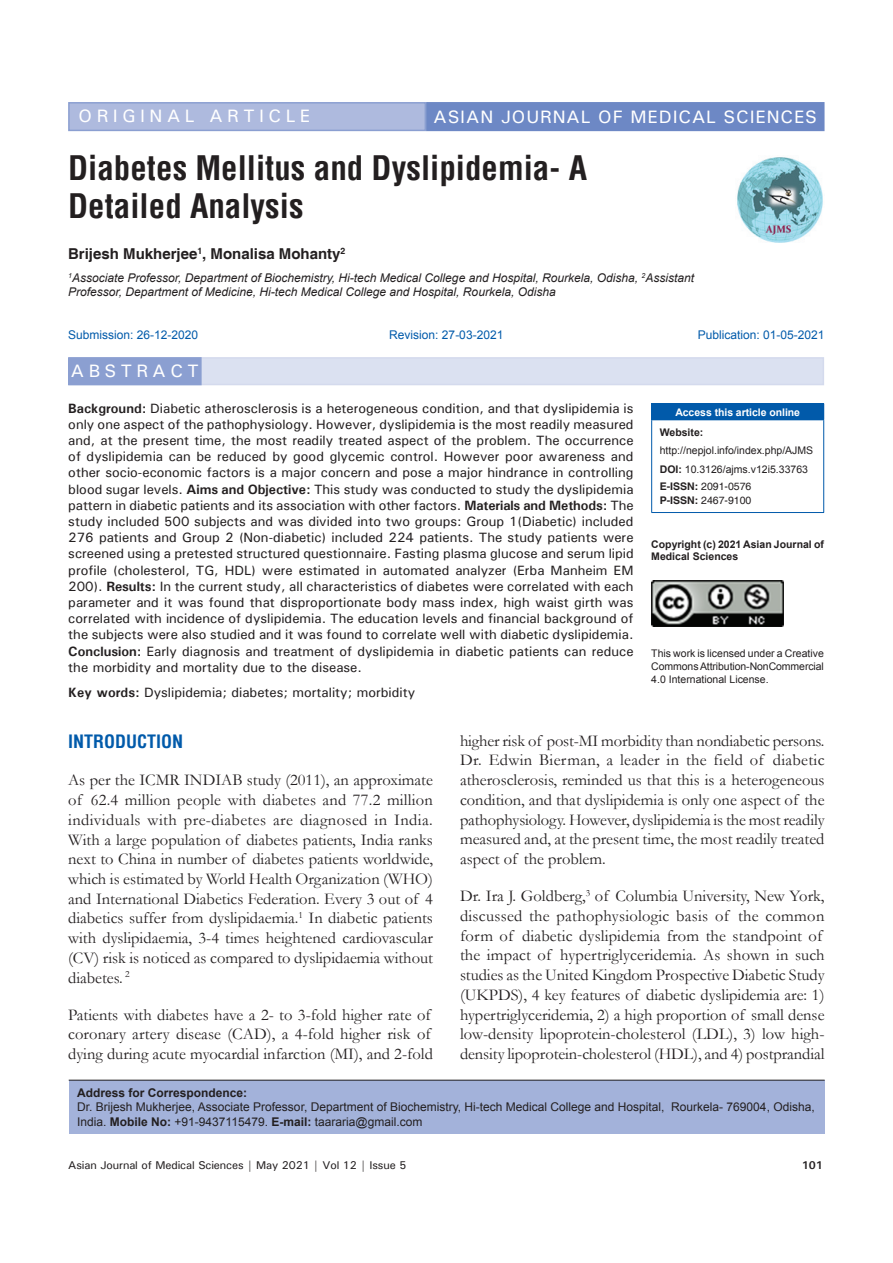
<style>
.page{position:relative;width:893px;height:1263px;background:#fff}
.page>*{position:absolute;margin:0;border:0;box-sizing:border-box;transform-origin:0 0}
.AT{font:700 condensed 33px/37.5px "Helvetica";color:#231f20}
.AH{font:500 18px "Univers";letter-spacing:.05em;color:#fff}
.AH-2{font:500 18px "Univers";letter-spacing:.25em;color:#fff}
.t1{font:700 condensed 18px "Helvetica";color:#015aaa}
.ABSH{font:500 18px "Univers";letter-spacing:.25em;color:#fff}
.TX{font:16.5px/19.8px "Garamond";color:#231f20;text-align:justify}
.AU{font:700 15px "Helvetica";color:#231f20}
.ABS{font:500 13.5px/16.2px "Univers";color:#231f20;text-align:justify}
.KWD{font:500 13.5px "Univers";color:#231f20}
.ADD{font:12px/14.4px "Arial";color:#231f20}
.AFF{font:italic 12px/14.4px "Arial";color:#231f20}
.HIS{font:12px "Arial";color:#015aaa}
.t2{font:500 11.25px "Univers";letter-spacing:-.01em;color:#231f20}
.t3{font:700 11.25px "Univers";color:#231f20}
.License{font:10.5px/12.6px "Arial";letter-spacing:-.01em;color:#231f20;text-align:justify}
.License-2{font:700 10.5px/12.6px "Arial";color:#231f20}
.Web{font:10.5px/18.8px "Arial";color:#231f20}
.ISSN{font:10.5px/14.2px "Helvetica";color:#231f20}
.DOI{font:10.5px "Arial";color:#231f20}
.t4{font:700 10.5px "Arial";letter-spacing:-.005em;color:#fff}
.s1{font-weight:700}
</style>
<div class="page">
<div style="left:69px;top:1080px;width:756px;height:54px;background:#a3b2da"></div>
<hr style="left:69px;top:1080px;width:756px;height:1px;background:#231f20">
<img style="left:737px;top:157px;width:86px;height:86px">
<div style="left:69px;top:103px;width:356px;height:27px;background:#aebade"></div>
<div style="left:68px;top:102px;width:358px;height:29px;border:2px solid #8b9fd1"></div>
<div style="left:427px;top:103px;width:397px;height:27px;background:#6d88c5"></div>
<div style="left:426px;top:102px;width:398px;height:29px;border:2px solid #6d88c5"></div>
<div style="left:69px;top:357px;width:755px;height:28px;background:#dbe1f1"></div>
<div style="left:69px;top:358px;width:132px;height:26px;background:#8b9fd1"></div>
<div style="left:68px;top:357px;width:134px;height:28px;border:2px solid #8b9fd1"></div>
<div style="left:652px;top:404px;width:172px;height:16px;background:#015aaa"></div>
<svg style="left:651px;top:404px;width:1px;height:15px"></svg>
<hr style="left:651px;top:403px;width:173px;height:1px;background:#015aaa">
<hr style="left:651px;top:420px;width:1px;height:92px;background:#015aaa">
<hr style="left:651px;top:419px;width:173px;height:1px;background:#015aaa">
<hr style="left:823px;top:420px;width:1px;height:92px;background:#015aaa">
<hr style="left:651px;top:512px;width:173px;height:1px;background:#015aaa">
<img style="left:651px;top:580px;width:132px;height:47px">
<p class="AH-2" style="left:79px;top:105px;width:233px">ORIGINAL ARTICLE</p>
<p class="AH" style="left:434px;top:105px;width:385px">ASIAN JOURNAL OF MEDICAL SCIENCES</p>
<p class="AT" style="left:68px;top:149px;width:520px">Diabetes Mellitus and Dyslipidemia- A<br>Detailed Analysis</p>
<p class="AU" style="left:68px;top:245px;width:279px">Brijesh Mukherjee<sup>1</sup>, Monalisa Mohanty<sup>2</sup></p>
<p class="AFF" style="left:68px;top:271px;width:627px"><sup>1</sup>Associate Professor, Department of Biochemistry, Hi-tech Medical College and Hospital, Rourkela, Odisha, <sup>2</sup>Assistant<br>Professor, Department of Medicine, Hi-tech Medical College and Hospital, Rourkela, Odisha</p>
<p class="HIS" style="left:68px;top:327px;width:132px">Submission: 26-12-2020</p>
<p class="HIS" style="left:389px;top:327px;width:116px">Revision: 27-03-2021</p>
<p class="HIS" style="left:698px;top:327px;width:128px">Publication: 01-05-2021</p>
<p class="ABSH" style="left:71px;top:360px;width:129px">ABSTRACT</p>
<p class="ABS" style="left:68px;top:400px;width:567px"><span class="s1">Background:</span> Diabetic atherosclerosis is a heterogeneous condition, and that dyslipidemia is only one aspect of the pathophysiology. However, dyslipidemia is the most readily measured and, at the present time, the most readily treated aspect of the problem. The occurrence of dyslipidemia can be reduced by good glycemic control. However poor awareness and other socio-economic factors is a major concern and pose a major hindrance in controlling blood sugar levels. <span class="s1">Aims and Objective:</span> This study was conducted to study the dyslipidemia pattern in diabetic patients and its association with other factors. <span class="s1">Materials and Methods:</span> The study included 500 subjects and was divided into two groups: Group 1(Diabetic) included 276 patients and Group 2 (Non-diabetic) included 224 patients. The study patients were screened using a pretested structured questionnaire. Fasting plasma glucose and serum lipid profile (cholesterol, TG, HDL) were estimated in automated analyzer (Erba Manheim EM 200). <span class="s1">Results:</span> In the current study, all characteristics of diabetes were correlated with each parameter and it was found that disproportionate body mass index, high waist girth was correlated with incidence of dyslipidemia. The education levels and financial background of the subjects were also studied and it was found to correlate well with diabetic dyslipidemia.<br><span class="s1">Conclusion:</span> Early diagnosis and treatment of dyslipidemia in diabetic patients can reduce the morbidity and mortality due to the disease.</p>
<p class="KWD" style="left:68px;top:683px;width:348px"><span class="s1">Key words:</span> Dyslipidemia; diabetes; mortality; morbidity</p>
<p class="t4" style="left:675px;top:404px;width:126px">Access this article online</p>
<p class="Web" style="left:660px;top:423px;width:155px"><span class="s1">Website: </span>http://nepjol.info/index.php/AJMS</p>
<p class="DOI" style="left:660px;top:462px;width:150px"><span class="s1">DOI:</span> 10.3126/ajms.v12i5.33763</p>
<p class="ISSN" style="left:660px;top:480px;width:93px"><span class="s1">E-ISSN:</span> 2091-0576<br><span class="s1">P-ISSN:</span> 2467-9100</p>
<p class="License-2" style="left:651px;top:538px;width:174px">Copyright (c) 2021 Asian Journal of<br>Medical Sciences</p>
<p class="License" style="left:651px;top:647px;width:174px">This work is licensed under a Creative Commons Attribution-NonCommercial 4.0 International License.</p>
<h1 class="t1" style="left:68px;top:730px;width:117px">INTRODUCTION</h1>
<p class="TX" style="left:68px;top:770px;width:366px">As per the ICMR INDIAB study (2011), an approximate of 62.4 million people with diabetes and 77.2 million individuals with pre-diabetes are diagnosed in India.<br>With a large population of diabetes patients, India ranks next to China in number of diabetes patients worldwide, which is estimated by World Health Organization (WHO) and International Diabetics Federation. Every 3 out of 4 diabetics suffer from dyslipidaemia.<sup>1</sup> In diabetic patients with dyslipidaemia, 3-4 times heightened cardiovascular (CV) risk is noticed as compared to dyslipidaemia without diabetes. <sup>2</sup></p>
<p class="TX" style="left:68px;top:1004px;width:366px;text-align:left">Patients with diabetes have a 2- to 3-fold higher rate of coronary artery disease (CAD), a 4-fold higher risk of dying during acute myocardial infarction (MI), and 2-fold</p>
<p class="TX" style="left:460px;top:730px;width:366px">higher risk of post-MI morbidity than nondiabetic persons.<br>Dr. Edwin Bierman, a leader in the field of diabetic atherosclerosis, reminded us that this is a heterogeneous condition, and that dyslipidemia is only one aspect of the pathophysiology. However, dyslipidemia is the most readily measured and, at the present time, the most readily treated aspect of the problem.</p>
<p class="TX" style="left:460px;top:886px;width:366px;text-align:left">Dr. Ira J. Goldberg,<sup>3</sup> of Columbia University, New York, discussed the pathophysiologic basis of the common form of diabetic dyslipidemia from the standpoint of the impact of hypertriglyceridemia. As shown in such studies as the United Kingdom Prospective Diabetic Study (UKPDS), 4 key features of diabetic dyslipidemia are: 1) hypertriglyceridemia, 2) a high proportion of small dense low-density lipoprotein-cholesterol (LDL), 3) low high&shy;density lipoprotein-cholesterol (HDL), and 4) postprandial</p>
<p class="ADD" style="left:77px;top:1086px;width:739px"><span class="s1">Address for Correspondence:<br></span>Dr. Brijesh Mukherjee, Associate Professor, Department of Biochemistry, Hi-tech Medical College and Hospital, Rourkela- 769004, Odisha,<br>India. <span class="s1">Mobile No:</span> +91-9437115479. <span class="s1">E-mail:</span> taararia@gmail.com</p>
<p class="t2" style="left:68px;top:1157px;width:340px">Asian Journal of Medical Sciences | May 2021 | Vol 12 | Issue 5</p>
<p class="t3" style="left:802px;top:1157px;width:23px">101</p>
</div>
